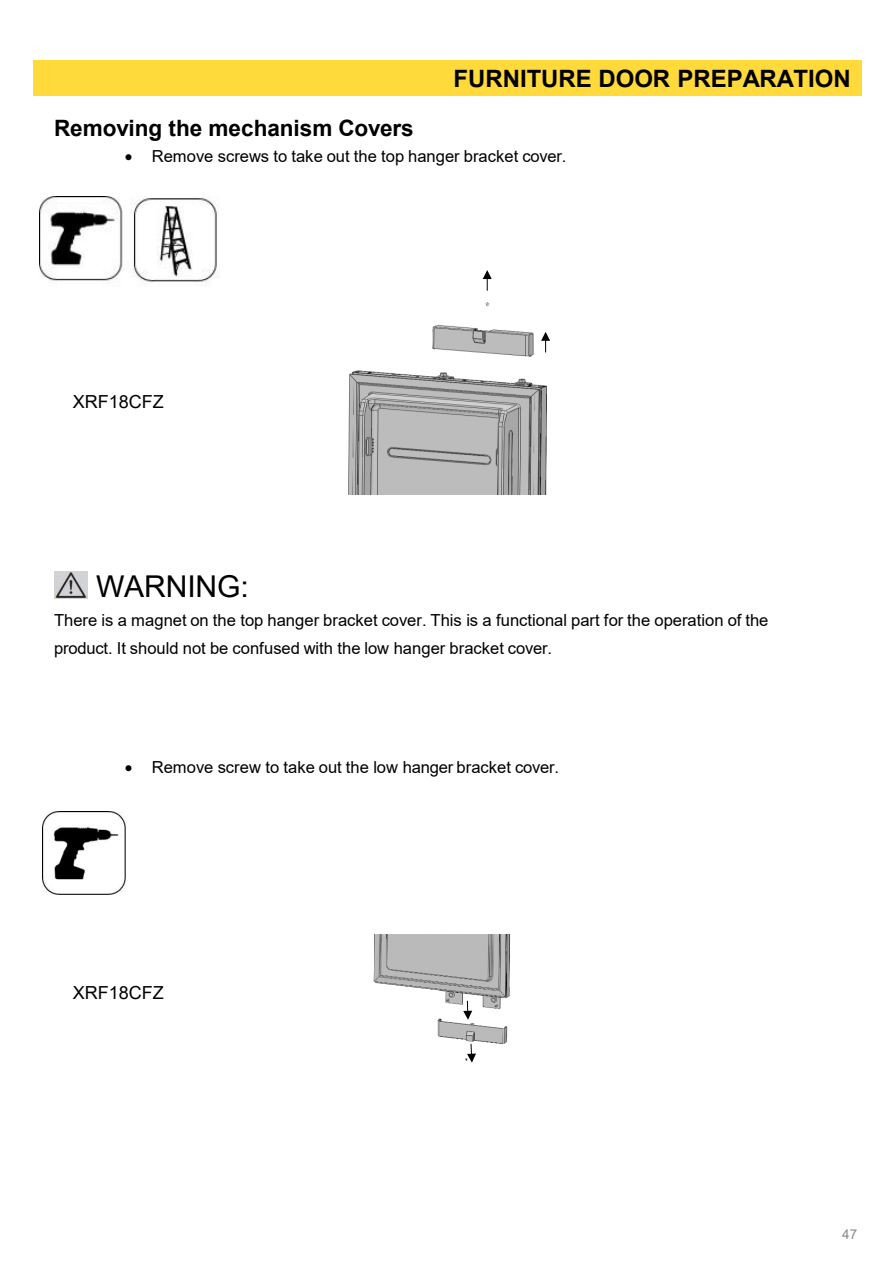
<style>
.page{position:relative;width:895px;height:1264px;background:#fff}
.page>*{position:absolute;margin:0;border:0;box-sizing:border-box;transform-origin:0 0}
.t1{font:30px "Arial";letter-spacing:-.005em;color:#000}
.t2{font:700 24px "Arial";color:#000}
.t3{font:700 22.5px "Arial";color:#000}
.t4{font:18px "Arial";color:#000}
.t5{font:16.65px "Arial";color:#000}
.t6{font:16.5px "Arial";color:#000}
.t7{font:13.5px "Arial";color:#898989}
</style>
<div class="page">
<div style="left:33px;top:60px;width:828px;height:35px;background:#ffda3a"></div>
<img style="left:54px;top:571px;width:33px;height:27px">
<img style="left:39px;top:196px;width:180px;height:90px">
<img style="left:348px;top:302px;width:198px;height:193px">
<svg style="left:541px;top:332px;width:9px;height:20px"></svg>
<svg style="left:482px;top:270px;width:9px;height:21px"></svg>
<img style="left:42px;top:811px;width:84px;height:83px">
<img style="left:373px;top:934px;width:137px;height:127px">
<svg style="left:463px;top:1001px;width:9px;height:19px"></svg>
<svg style="left:467px;top:1043px;width:9px;height:20px"></svg>
<h2 class="t2" style="left:453px;top:61px;width:398px">FURNITURE DOOR PREPARATION</h2>
<h3 class="t3" style="left:54px;top:112px;width:361px">Removing the mechanism Covers</h3>
<p class="t6" style="left:125px;top:145px;width:443px">• Remove screws to take out the top hanger bracket cover.</p>
<p class="t4" style="left:73px;top:389px;width:92px">XRF18CFZ</p>
<h1 class="t1" style="left:96px;top:566px;width:154px">WARNING:</h1>
<p class="t5" style="left:54px;top:608px;width:715px">There is a magnet on the top hanger bracket cover. This is a functional part for the operation of the</p>
<p class="t6" style="left:54px;top:637px;width:499px">product. It should not be confused with the low hanger bracket cover.</p>
<p class="t6" style="left:125px;top:756px;width:435px">• Remove screw to take out the low hanger bracket cover.</p>
<p class="t4" style="left:73px;top:980px;width:92px">XRF18CFZ</p>
<p class="t7" style="left:841px;top:1225px;width:17px">47</p>
</div>
